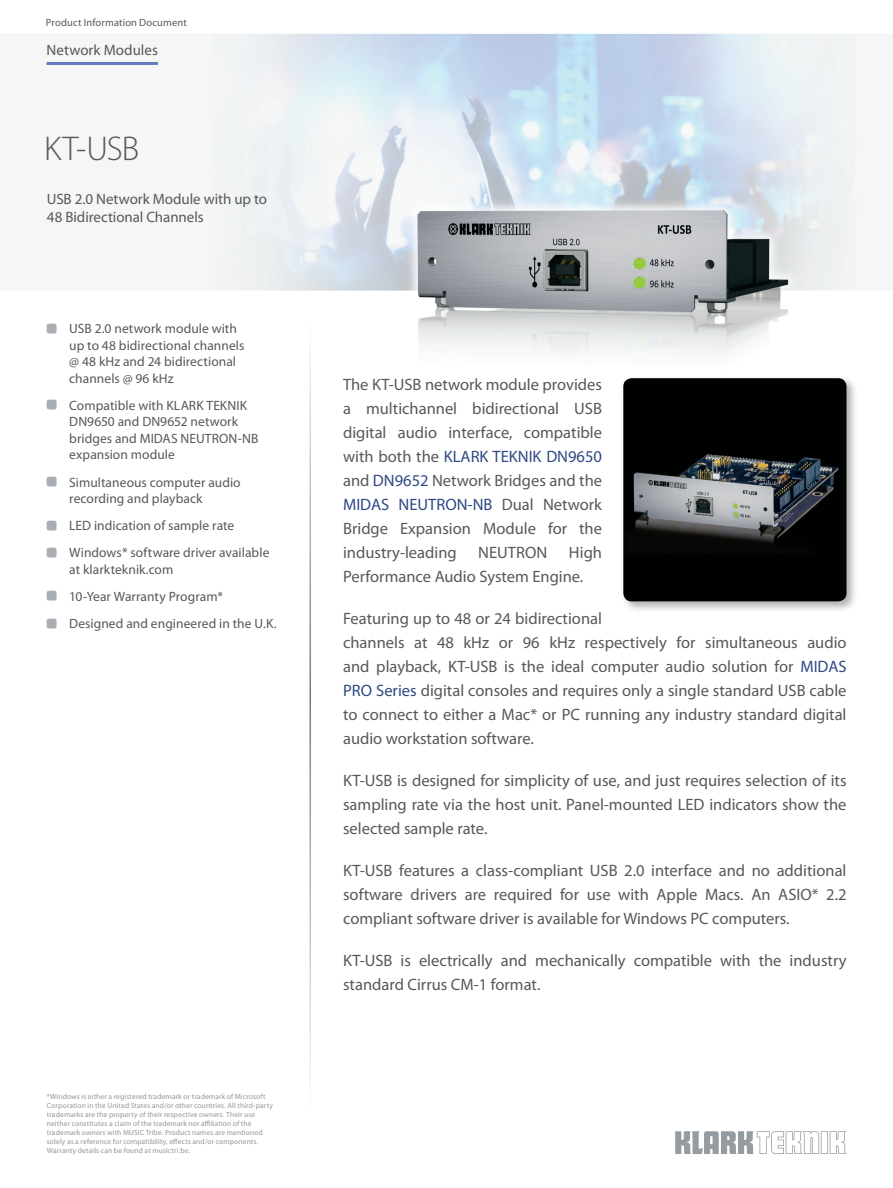
<style>
.page{position:relative;width:893px;height:1188px;background:#fff}
.page>*{position:absolute;margin:0;border:0;box-sizing:border-box;transform-origin:0 0}
.t1{font:300 34.5px "Myriad Pro";color:#57585a}
.t2{font:16.5px/24px "Myriad Pro";color:#57585a;text-align:justify}
.t3{font:15px/18px "Myriad Pro";letter-spacing:-.005em;color:#57585a}
.t4{font:13.5px/16.5px "Myriad Pro";letter-spacing:.005em;color:#57585a}
.t5{font:10.5px "Myriad Pro";letter-spacing:.015em;color:#57585a}
.t6{font:7.5px/9px "Myriad Pro";letter-spacing:.02em;color:#939598}
.s1{font-family:"SQF Cust Glyph Set 1 V1";font-size:20.25px;color:#a8aeb4}
.s2{color:#2f4983}
</style>
<div class="page">
<img style="left:0;top:33px;width:893px;height:321px">
<hr style="left:309px;top:324px;width:2px;height:797px;background:#231f20">
<svg style="left:675px;top:1131px;width:171px;height:23px"></svg>
<hr style="left:47px;top:62px;width:111px;height:3px;background:#647bbd">
<div style="left:621px;top:375px;width:237px;height:238px;background:#231f20;opacity:.35"></div>
<img style="left:623px;top:378px;width:223px;height:223px">
<p class="t5" style="left:46px;top:16px;width:142px">Product Information Document</p>
<p class="t3" style="left:47px;top:40px;width:113px">Network Modules</p>
<h1 class="t1" style="left:44px;top:130px;width:97px">KT-USB</h1>
<p class="t3" style="left:47px;top:190px;width:222px">USB 2.0 Network Module with up to<br>48 Bidirectional Channels</p>
<p class="t4" style="left:69px;top:320px;width:177px;text-indent:-23px"><span class="s1">#</span> USB 2.0 network module with up to 48 bidirectional channels @ 48 kHz and 24 bidirectional channels @ 96 kHz</p>
<p class="t4" style="left:69px;top:397px;width:191px;text-indent:-23px"><span class="s1">#</span> Compatible with KLARK TEKNIK<br>DN9650 and DN9652 network bridges and MIDAS NEUTRON-NB expansion module</p>
<p class="t4" style="left:69px;top:474px;width:173px;text-indent:-23px"><span class="s1">#</span> Simultaneous computer audio recording and playback</p>
<p class="t4" style="left:47px;top:512px;width:224px;line-height:27.2px"><span class="s1">#</span> LED indication of sample rate<br><span class="s1">#</span> Windows* software driver available</p>
<p class="t4" style="left:47px;top:555px;width:231px;line-height:27.2px;text-indent:23px">at klarkteknik.com<br><span class="s1">#</span> 10-Year Warranty Program*<br><span class="s1">#</span> Designed and engineered in the U.K.</p>
<p class="t6" style="left:47px;top:1092px;width:228px">*Windows is either a registered trademark or trademark of Microsoft Corporation in the United States and/or other countries. All third-party trademarks are the property of their respective owners. Their use neither constitutes a claim of the trademark nor affiliation of the trademark owners with MUSIC Tribe. Product names are mentioned solely as a reference for compatibility, effects and/or components.<br>Warranty details can be found at musictri.be.</p>
<p class="t2" style="left:343px;top:372px;width:260px">The KT-USB network module provides a multichannel bidirectional USB digital audio interface, compatible with both the <span class="s2">KLARK TEKNIK DN9650 </span>and <span class="s2">DN9652</span> Network Bridges and the <span class="s2">MIDAS NEUTRON-NB</span> Dual Network Bridge Expansion Module for the industry-leading</p>
<p class="t2" style="left:343px;top:540px;width:260px;text-indent:226px">High<br>Performance Audio System Engine.</p>
<p class="t2" style="left:343px;top:606px;width:505px;text-align:left">Featuring up to 48 or 24 bidirectional<br>channels at 48 kHz or 96 kHz respectively for simultaneous audio and playback, KT-USB is the ideal computer audio solution for <span class="s2">MIDAS PRO Series</span> digital consoles and requires only a single standard USB cable to connect to either a Mac* or PC running any industry standard digital audio workstation software.</p>
<p class="t2" style="left:343px;top:768px;width:505px">KT-USB is designed for simplicity of use, and just requires selection of its sampling rate via the host unit. Panel-mounted LED indicators show the selected sample rate.</p>
<p class="t2" style="left:343px;top:858px;width:505px">KT-USB features a class-compliant USB 2.0 interface and no additional software drivers are required for use with Apple Macs. An ASIO* 2.2 compliant software driver is available for Windows PC computers.</p>
<p class="t2" style="left:343px;top:948px;width:505px">KT-USB is electrically and mechanically compatible with the industry standard Cirrus CM-1 format.</p>
<p class="t2" style="left:478px;top:540px;width:71px">NEUTRON</p>
</div>
